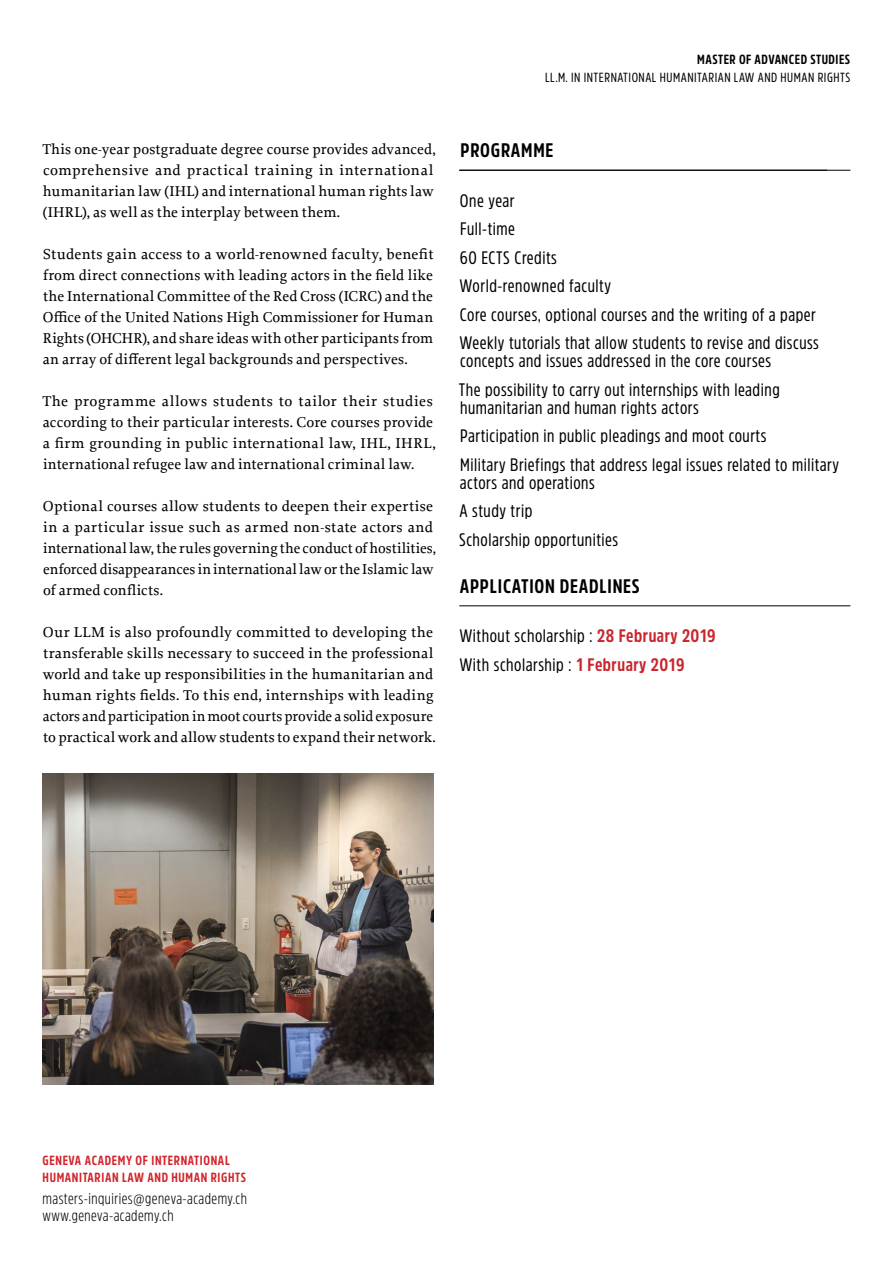
<style>
.page{position:relative;width:893px;height:1263px;background:#fff}
.page>*{position:absolute;margin:0;border:0;box-sizing:border-box;transform-origin:0 0}
.t1{font:700 19.5px "Amsi Pro Cond";letter-spacing:.04em;color:#000}
.t2{font:18px/28.5px "Amsi Pro Cond";letter-spacing:.03em;color:#000}
.t3{font:300 15.75px/16.5px "Amsi Pro Cond";letter-spacing:.03em;color:#000}
.t4{font:500 15px/21px "Proforma";letter-spacing:.015em;color:#000}
.t5{font:700 13.2px/16.5px "Amsi Pro Cond";letter-spacing:.05em;color:#d2232a}
.t6{font:13.2px "Amsi Pro Cond";letter-spacing:.04em;color:#000}
.t7{font:700 13.2px "Amsi Pro Cond";letter-spacing:.04em;color:#000}
.s1{font-weight:700;color:#c9252c}
</style>
<div class="page">
<hr style="left:459px;top:170px;width:391px;height:1px;background:#000">
<hr style="left:459px;top:605px;width:391px;height:1px;background:#000">
<img style="left:43px;top:774px;width:391px;height:310px">
<p class="t7" style="left:697px;top:50px;width:155px">MASTER OF ADVANCED STUDIES</p>
<p class="t6" style="left:545px;top:68px;width:307px">LL.M. IN INTERNATIONAL HUMANITARIAN LAW AND HUMAN RIGHTS</p>
<p class="t4" style="left:42px;top:138px;width:395px">This one-year postgraduate degree course provides advanced, comprehensive and practical training in international humanitarian law (IHL) and international human rights law (IHRL), as well as the interplay between them.</p>
<p class="t4" style="left:43px;top:243px;width:392px;text-align:justify">Students gain access to a world-renowned faculty, benefit from direct connections with leading actors in the field like the International Committee of the Red Cross (ICRC) and the Office of the United Nations High Commissioner for Human Rights (OHCHR), and share ideas with other participants from an array of different legal backgrounds and perspectives.</p>
<p class="t4" style="left:42px;top:390px;width:395px">The programme allows students to tailor their studies according to their particular interests. Core courses provide a firm grounding in public international law, IHL, IHRL, international refugee law and international criminal law.</p>
<p class="t4" style="left:43px;top:495px;width:395px">Optional courses allow students to deepen their expertise in a particular issue such as armed non-state actors and international law, the rules governing the conduct of hostilities, enforced disappearances in international law or the Islamic law of armed conflicts.</p>
<p class="t4" style="left:43px;top:621px;width:395px">Our LLM is also profoundly committed to developing the transferable skills necessary to succeed in the professional world and take up responsibilities in the humanitarian and human rights fields. To this end, internships with leading actors and participation in moot courts provide a solid exposure to practical work and allow students to expand their network.</p>
<h1 class="t1" style="left:460px;top:137px;width:94px">PROGRAMME</h1>
<p class="t2" style="left:459px;top:186px;width:361px">One year<br>Full-time<br>60 ECTS Credits<br>World-renowned faculty<br>Core courses, optional courses and the writing of a paper<br>Weekly tutorials that allow students to revise and discuss</p>
<p class="t2" style="left:459px;top:346px;width:322px">concepts and issues addressed in the core courses<br>The possibility to carry out internships with leading</p>
<p class="t2" style="left:460px;top:393px;width:381px">humanitarian and human rights actors<br>Participation in public pleadings and moot courts<br>Military Briefings that address legal issues related to military</p>
<p class="t2" style="left:459px;top:468px;width:161px">actors and operations<br>A study trip<br>Scholarship opportunities</p>
<h1 class="t1" style="left:460px;top:572px;width:182px">APPLICATION DEADLINES</h1>
<p class="t2" style="left:459px;top:621px;width:258px">Without scholarship : <span class="s1">28 February 2019<br></span>With scholarship : <span class="s1">1 February 2019</span></p>
<p class="t5" style="left:43px;top:1152px;width:205px">GENEVA ACADEMY OF INTERNATIONAL<br>HUMANITARIAN LAW AND HUMAN RIGHTS</p>
<p class="t3" style="left:43px;top:1190px;width:206px">masters-inquiries@geneva-academy.ch www.geneva-academy.ch</p>
</div>
